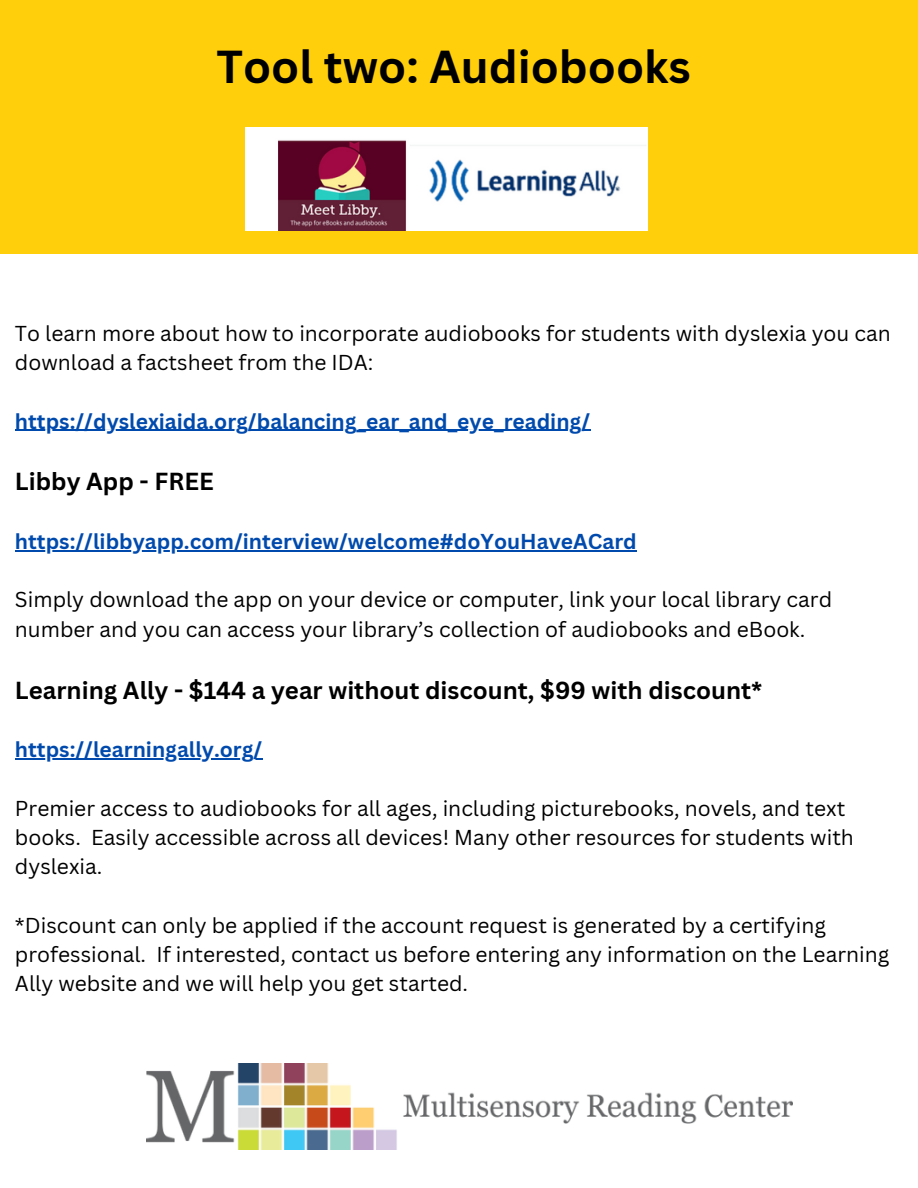
<style>
.page{position:relative;width:918px;height:1188px;background:#fff}
.page>*{position:absolute;margin:0;border:0;box-sizing:border-box;transform-origin:0 0}
.t1{font:700 45px "Canva Sans";color:#000}
.t2{font:700 24px "Canva Sans";color:#000}
.t3{font:21px/29.2px "Canva Sans";color:#000}
.t4{font:700 21px "Canva Sans";color:#004aad}
</style>
<div class="page">
<div style="left:0;top:0;width:918px;height:254px;background:#ffcf0b"></div>
<img style="left:245px;top:128px;width:403px;height:102px">
<hr style="left:15px;top:430px;width:575px;height:1px;background:#004aad">
<hr style="left:15px;top:550px;width:622px;height:1px;background:#004aad">
<hr style="left:15px;top:758px;width:247px;height:1px;background:#004aad">
<img style="left:147px;top:1063px;width:645px;height:87px">
<h1 class="t1" style="left:216px;top:35px;width:476px">Tool two: Audiobooks</h1>
<p class="t3" style="left:15px;top:318px;width:877px">To learn more about how to incorporate audiobooks for students with dyslexia you can download a factsheet from the IDA:</p>
<p class="t4" style="left:15px;top:406px;width:577px">https://dyslexiaida.org/balancing_ear_and_eye_reading/</p>
<p class="t2" style="left:15px;top:465px;width:200px">Libby App - FREE</p>
<p class="t4" style="left:15px;top:526px;width:623px">https://libbyapp.com/interview/welcome#doYouHaveACard</p>
<p class="t3" style="left:15px;top:585px;width:819px">Simply download the app on your device or computer, link your local library card number and you can access your library’s collection of audiobooks and eBook.</p>
<p class="t2" style="left:15px;top:673px;width:749px">Learning Ally - $144 a year without discount, $99 with discount*</p>
<p class="t4" style="left:15px;top:735px;width:249px">https://learningally.org/</p>
<p class="t3" style="left:15px;top:793px;width:840px">Premier access to audiobooks for all ages, including picturebooks, novels, and text books. Easily accessible across all devices! Many other resources for students with dyslexia.</p>
<p class="t3" style="left:15px;top:910px;width:876px">*Discount can only be applied if the account request is generated by a certifying professional. If interested, contact us before entering any information on the Learning<br>Ally website and we will help you get started.</p>
</div>
